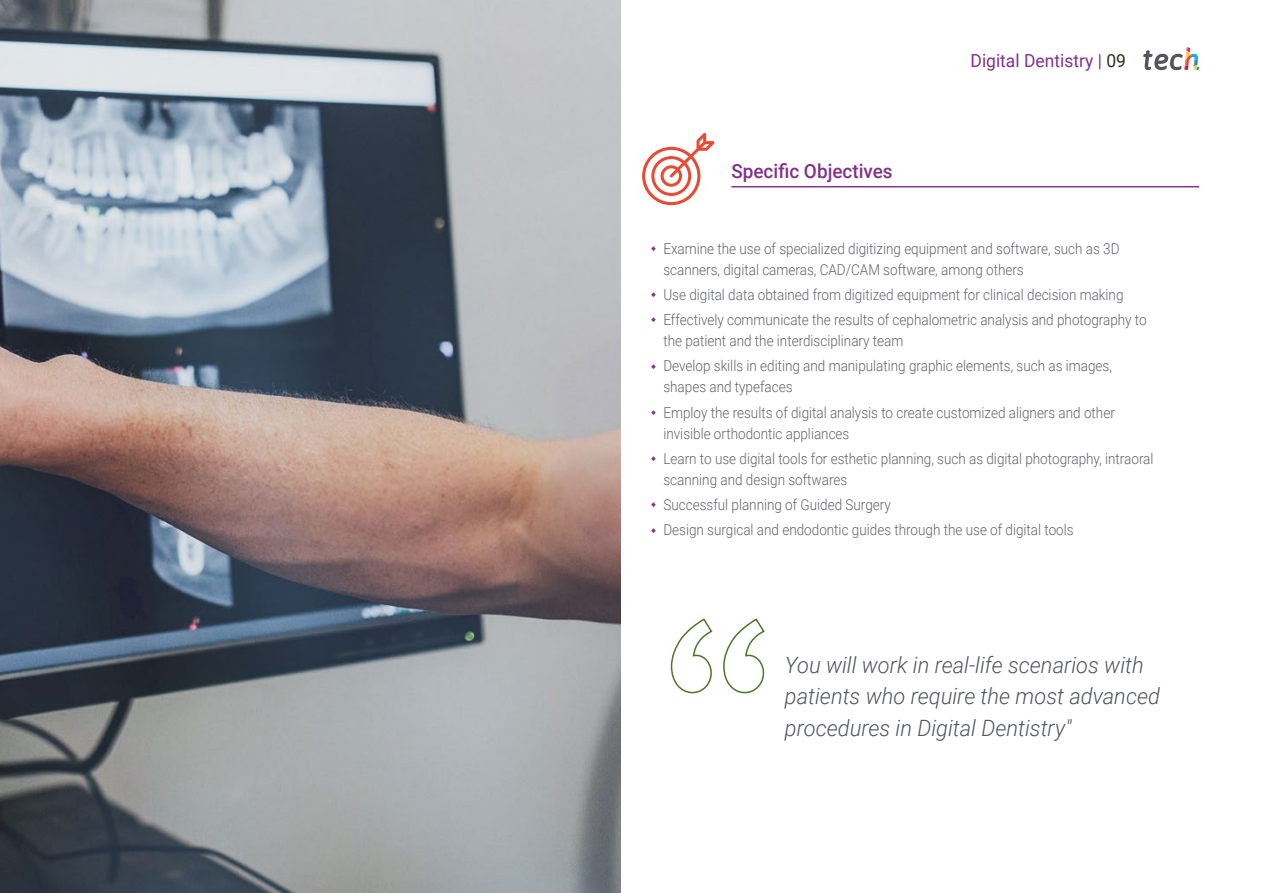
<style>
.page{position:relative;width:1263px;height:893px;background:#fff}
.page>*{position:absolute;margin:0;border:0;box-sizing:border-box;transform-origin:0 0}
.t1{font:italic 300 22.5px/31.5px "Roboto";color:#52555b}
.t2{font:500 19.5px "Roboto";color:#81328a}
.t3{font:18px "Roboto";color:#81328a}
.t4{font:300 15px/25.2px "Roboto";color:#61646a;scale:.9 1}
.s1{color:#312e20}
</style>
<div class="page">
<img style="left:0;top:0;width:621px;height:893px">
<hr style="left:731px;top:186px;width:468px;height:1px;background:#80348b">
<svg style="left:642px;top:133px;width:72px;height:72px"></svg>
<svg style="left:1143px;top:47px;width:56px;height:24px"></svg>
<svg style="left:670px;top:618px;width:95px;height:76px"></svg>
<h2 class="t2" style="left:731px;top:158px;width:163px">Specific Objectives</h2>
<p class="t3" style="left:970px;top:48px;width:157px">Digital Dentistry | <span class="s1">09</span></p>
<p class="t4" style="left:663px;top:237px;width:508px;line-height:21px">Examine the use of specialized digitizing equipment and software, such as 3D scanners, digital cameras, CAD/CAM software, among others</p>
<p class="t4" style="left:663px;top:281px;width:538px">Use digital data obtained from digitized equipment for clinical decision making<br>Effectively communicate the results of cephalometric analysis and photography to</p>
<p class="t4" style="left:663px;top:328px;width:500px">the patient and the interdisciplinary team<br>Develop skills in editing and manipulating graphic elements, such as images,</p>
<p class="t4" style="left:663px;top:374px;width:503px">shapes and typefaces<br>Employ the results of digital analysis to create customized aligners and other</p>
<p class="t4" style="left:663px;top:420px;width:546px">invisible orthodontic appliances<br>Learn to use digital tools for esthetic planning, such as digital photography, intraoral</p>
<p class="t4" style="left:663px;top:466px;width:457px">scanning and design softwares<br>Successful planning of Guided Surgery<br>Design surgical and endodontic guides through the use of digital tools</p>
<h1 class="t1" style="left:785px;top:648px;width:376px">You will work in real-life scenarios with patients who require the most advanced procedures in Digital Dentistry"</h1>
</div>
